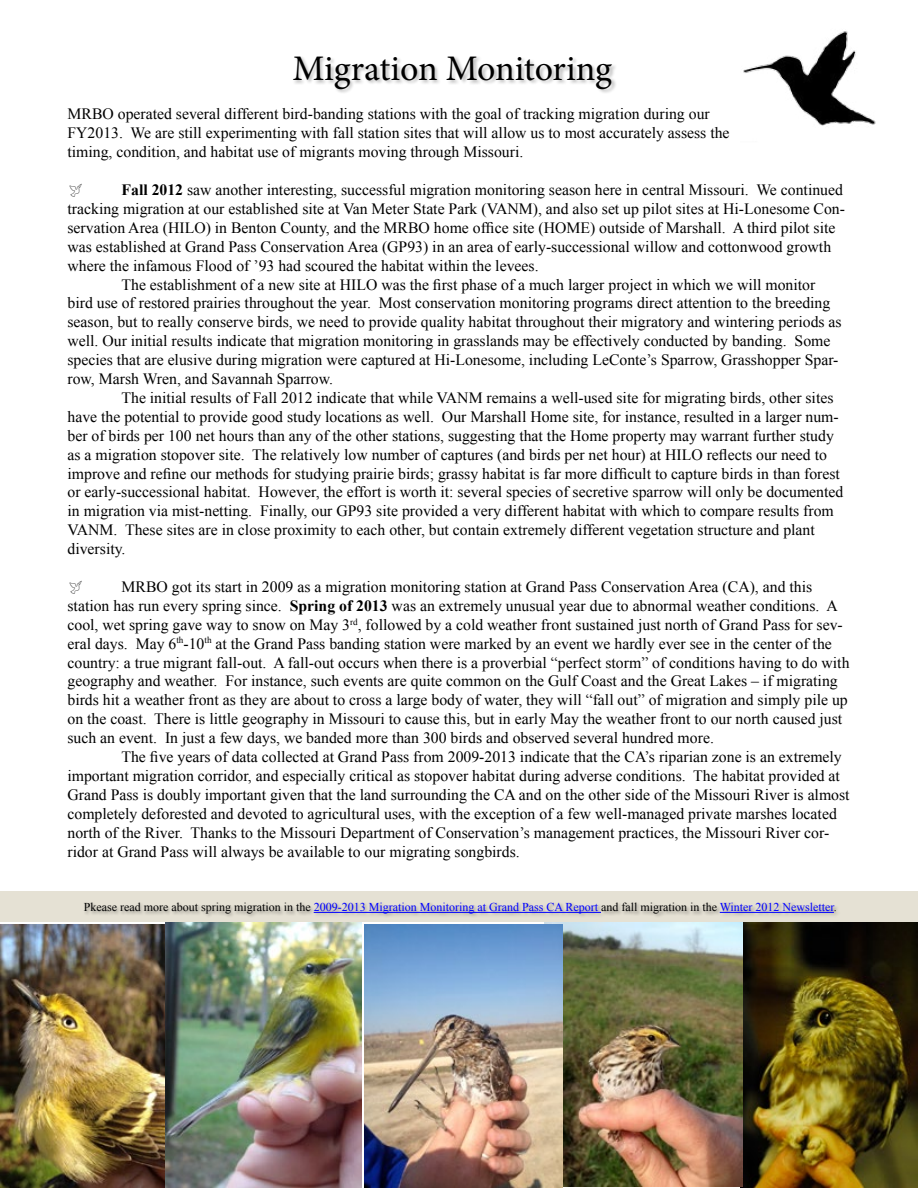
<style>
.page{position:relative;width:918px;height:1188px;background:#fff}
.page>*{position:absolute;margin:0;border:0;box-sizing:border-box;transform-origin:0 0}
.t1{font:36px "Minion Pro";letter-spacing:-.005em;color:#000}
.t2{font:15.75px/18.9px "Times New Roman";color:#000}
.t3{font:12px "Times New Roman";color:#00f}
.s1{font-weight:700}
.s2{color:#000}
</style>
<div class="page">
<img style="left:743px;top:31px;width:133px;height:95px">
<div style="left:292px;top:55px;width:325px;height:39px;background:#000;opacity:.25"></div>
<img style="left:0;top:925px;width:165px;height:263px">
<img style="left:741px;top:923px;width:177px;height:264px">
<img style="left:544px;top:922px;width:199px;height:264px">
<img style="left:364px;top:925px;width:199px;height:263px">
<img style="left:165px;top:923px;width:197px;height:265px">
<div style="left:0;top:892px;width:918px;height:30px;background:#e5e1d4"></div>
<div style="left:84px;top:902px;width:757px;height:16px;background:#000;opacity:.25"></div>
<hr style="left:314px;top:912px;width:287px;height:1px;background:#00f">
<hr style="left:720px;top:912px;width:114px;height:1px;background:#00f">
<h1 class="t1" style="left:292px;top:45px;width:321px">Migration Monitoring</h1>
<p class="t2" style="left:68px;top:104px;width:664px">MRBO operated several different bird-banding stations with the goal of tracking migration during our<br>FY2013. We are still experimenting with fall station sites that will allow us to most accurately assess the timing, condition, and habitat use of migrants moving through Missouri.</p>
<p class="t2" style="left:122px;top:180px;width:723px"><span class="s1">Fall 2012</span> saw another interesting, successful migration monitoring season here in central Missouri. We continued</p>
<p class="t2" style="left:68px;top:199px;width:779px">tracking migration at our established site at Van Meter State Park (VANM), and also set up pilot sites at Hi-Lonesome Con-</p>
<p class="t2" style="left:68px;top:218px;width:770px">servation Area (HILO) in Benton County, and the MRBO home office site (HOME) outside of Marshall. A third pilot site</p>
<p class="t2" style="left:68px;top:237px;width:765px">was established at Grand Pass Conservation Area (GP93) in an area of early-successional willow and cottonwood growth</p>
<p class="t2" style="left:68px;top:256px;width:473px">where the infamous Flood of ’93 had scoured the habitat within the levees.</p>
<p class="t2" style="left:122px;top:275px;width:695px">The establishment of a new site at HILO was the first phase of a much larger project in which we will monitor</p>
<p class="t2" style="left:68px;top:293px;width:764px">bird use of restored prairies throughout the year. Most conservation monitoring programs direct attention to the breeding</p>
<p class="t2" style="left:68px;top:312px;width:776px">season, but to really conserve birds, we need to provide quality habitat throughout their migratory and wintering periods as</p>
<p class="t2" style="left:68px;top:331px;width:765px">well. Our initial results indicate that migration monitoring in grasslands may be effectively conducted by banding. Some</p>
<p class="t2" style="left:68px;top:350px;width:773px">species that are elusive during migration were captured at Hi-Lonesome, including LeConte’s Sparrow, Grasshopper Spar-</p>
<p class="t2" style="left:68px;top:369px;width:267px">row, Marsh Wren, and Savannah Sparrow.</p>
<p class="t2" style="left:122px;top:388px;width:714px">The initial results of Fall 2012 indicate that while VANM remains a well-used site for migrating birds, other sites</p>
<p class="t2" style="left:68px;top:407px;width:773px">have the potential to provide good study locations as well. Our Marshall Home site, for instance, resulted in a larger num-</p>
<p class="t2" style="left:68px;top:426px;width:768px">ber of birds per 100 net hours than any of the other stations, suggesting that the Home property may warrant further study</p>
<p class="t2" style="left:68px;top:445px;width:761px">as a migration stopover site. The relatively low number of captures (and birds per net hour) at HILO reflects our need to</p>
<p class="t2" style="left:68px;top:464px;width:774px">improve and refine our methods for studying prairie birds; grassy habitat is far more difficult to capture birds in than forest</p>
<p class="t2" style="left:68px;top:482px;width:777px">or early-successional habitat. However, the effort is worth it: several species of secretive sparrow will only be documented</p>
<p class="t2" style="left:68px;top:501px;width:768px">in migration via mist-netting. Finally, our GP93 site provided a very different habitat with which to compare results from</p>
<p class="t2" style="left:68px;top:520px;width:749px">VANM. These sites are in close proximity to each other, but contain extremely different vegetation structure and plant</p>
<p class="t2" style="left:68px;top:539px;width:60px">diversity.</p>
<p class="t2" style="left:67px;top:577px;width:784px;text-indent:54px">MRBO got its start in 2009 as a migration monitoring station at Grand Pass Conservation Area (CA), and this station has run every spring since. <span class="s1">Spring of 2013</span> was an extremely unusual year due to abnormal weather conditions. A cool, wet spring gave way to snow on May 3<sup>rd</sup>, followed by a cold weather front sustained just north of Grand Pass for sev&shy;eral days. May 6<sup>th</sup>-10<sup>th</sup> at the Grand Pass banding station were marked by an event we hardly ever see in the center of the country: a true migrant fall-out. A fall-out occurs when there is a proverbial “perfect storm” of conditions having to do with geography and weather. For instance, such events are quite common on the Gulf Coast and the Great Lakes – if migrating birds hit a weather front as they are about to cross a large body of water, they will “fall out” of migration and simply pile up on the coast. There is little geography in Missouri to cause this, but in early May the weather front to our north caused just such an event. In just a few days, we banded more than 300 birds and observed several hundred more.</p>
<p class="t2" style="left:67px;top:747px;width:784px;text-indent:54px">The five years of data collected at Grand Pass from 2009-2013 indicate that the CA’s riparian zone is an extremely important migration corridor, and especially critical as stopover habitat during adverse conditions. The habitat provided at Grand Pass is doubly important given that the land surrounding the CA and on the other side of the Missouri River is almost completely deforested and devoted to agricultural uses, with the exception of a few well-managed private marshes located north of the River. Thanks to the Missouri Department of Conservation’s management practices, the Missouri River cor&shy;ridor at Grand Pass will always be available to our migrating songbirds.</p>
<p class="t3" style="left:84px;top:899px;width:755px"><span class="s2">Pkease read more about spring migration in the</span> 2009-2013 Migration Monitoring at Grand Pass CA Report <span class="s2">and fall migration in the</span> Winter 2012 Newsletter<span class="s2">.</span></p>
</div>
